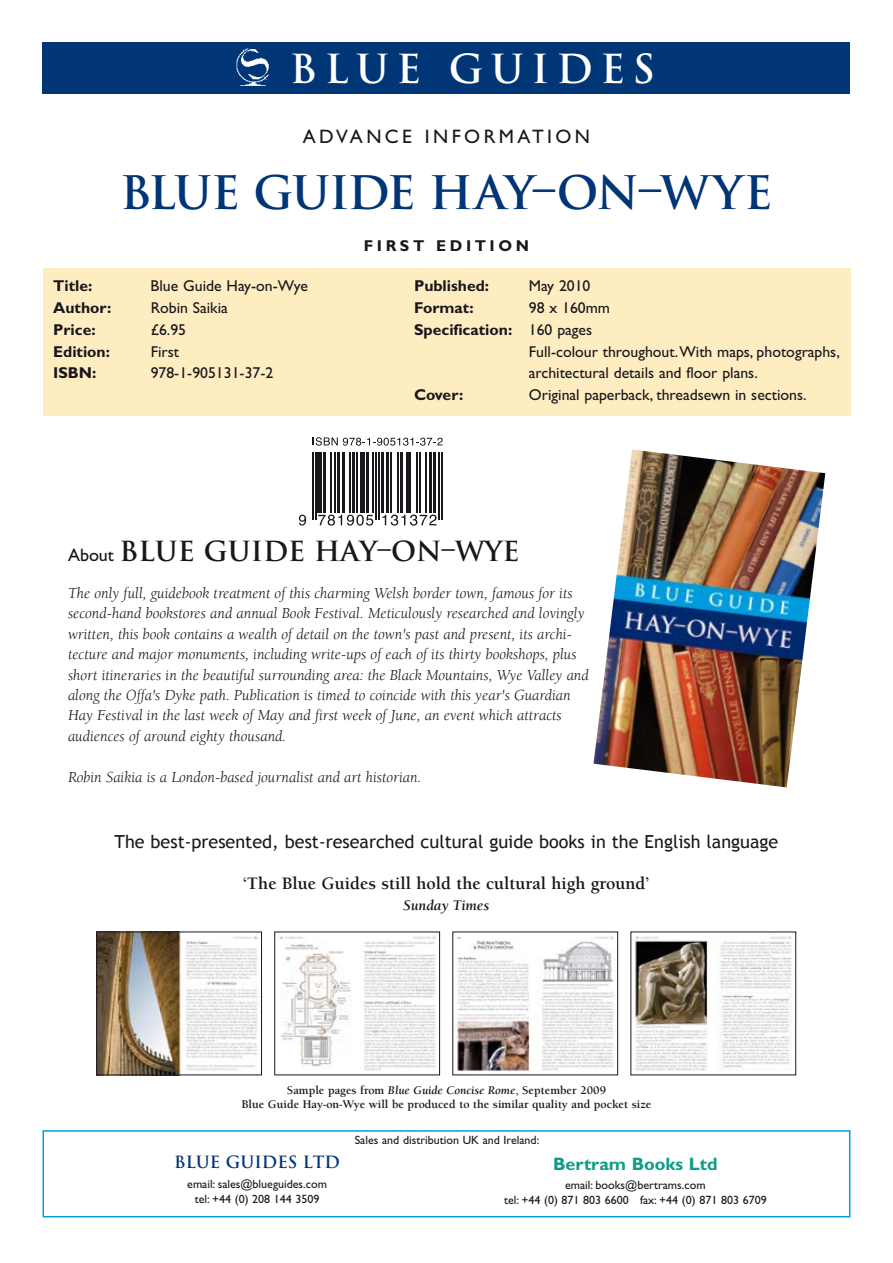
<style>
.page{position:relative;width:893px;height:1263px;background:#fff}
.page>*{position:absolute;margin:0;border:0;box-sizing:border-box;transform-origin:0 0}
.t1{font:45px "Trajan Bold H";letter-spacing:-.035em;color:#003576}
.t2{font:39px "Trajan Bold H";letter-spacing:.19em;color:#fff}
.t3{font:27px "Trajan Bold H";color:#1a171c}
.t4{font:19.5px "Gill Sans";letter-spacing:.175em;color:#1a171c}
.t5{font:18px "Trebuchet MS";color:#1a171c}
.t6{font:700 18px "Berkeley";color:#1a171c}
.t7{font:700 18px "Gill Sans";color:#0f9c88}
.t8{font:16.5px "Trajan Bold H";color:#003576}
.t9{font:italic 15.75px/20.4px "Berkeley";color:#1a171c}
.t10{font:15.75px "Gill Sans";color:#1a171c}
.t11{font:700 15.75px "Gill Sans";color:#1a171c}
.t12{font:italic 700 15px "Berkeley";color:#1a171c}
.t13{font:12px/15px "Gill Sans";color:#1a171c;text-align:center}
.t14{font:700 12px/14.4px "Berkeley";color:#1a171c;text-align:center}
.s1{font-weight:400}
.s2{font-family:"Gill Sans";font-size:18px}
.s3{font-style:italic}
</style>
<div class="page">
<div style="left:43px;top:268px;width:807px;height:148px;background:#ffedc2"></div>
<img style="left:593px;top:449px;width:232px;height:338px">
<div style="left:43px;top:1130px;width:807px;height:87px;border:2px solid #009ee0"></div>
<img style="left:274px;top:931px;width:166px;height:140px">
<div style="left:274px;top:932px;width:166px;height:143px;border:1px solid #1a171c"></div>
<img style="left:456px;top:936px;width:158px;height:136px">
<img style="left:630px;top:931px;width:166px;height:144px">
<img style="left:96px;top:931px;width:166px;height:142px">
<div style="left:96px;top:932px;width:166px;height:143px;border:1px solid #1a171c"></div>
<hr style="left:312px;top:452px;width:1px;height:67px;background:#1a171c">
<hr style="left:315px;top:452px;width:1px;height:67px;background:#1a171c">
<div style="left:317px;top:452px;width:5px;height:60px;background:#1a171c"></div>
<hr style="left:323px;top:452px;width:3px;height:60px;background:#1a171c">
<hr style="left:330px;top:452px;width:1px;height:60px;background:#1a171c">
<hr style="left:334px;top:452px;width:1px;height:60px;background:#1a171c">
<hr style="left:337px;top:452px;width:3px;height:60px;background:#1a171c">
<hr style="left:342px;top:452px;width:3px;height:60px;background:#1a171c">
<hr style="left:349px;top:452px;width:2px;height:60px;background:#1a171c">
<hr style="left:352px;top:452px;width:3px;height:60px;background:#1a171c">
<hr style="left:356px;top:452px;width:1px;height:60px;background:#1a171c">
<hr style="left:360px;top:452px;width:4px;height:60px;background:#1a171c">
<hr style="left:366px;top:452px;width:2px;height:60px;background:#1a171c">
<hr style="left:373px;top:452px;width:1px;height:60px;background:#1a171c">
<hr style="left:375px;top:452px;width:2px;height:67px;background:#1a171c">
<hr style="left:378px;top:452px;width:1px;height:67px;background:#1a171c">
<hr style="left:381px;top:452px;width:3px;height:60px;background:#1a171c">
<hr style="left:386px;top:452px;width:3px;height:60px;background:#1a171c">
<hr style="left:390px;top:452px;width:2px;height:60px;background:#1a171c">
<hr style="left:397px;top:452px;width:2px;height:60px;background:#1a171c">
<hr style="left:400px;top:452px;width:3px;height:60px;background:#1a171c">
<hr style="left:406px;top:452px;width:2px;height:60px;background:#1a171c">
<hr style="left:410px;top:452px;width:1px;height:60px;background:#1a171c">
<hr style="left:417px;top:452px;width:1px;height:60px;background:#1a171c">
<hr style="left:419px;top:452px;width:2px;height:60px;background:#1a171c">
<hr style="left:425px;top:452px;width:1px;height:60px;background:#1a171c">
<hr style="left:429px;top:452px;width:3px;height:60px;background:#1a171c">
<hr style="left:433px;top:452px;width:3px;height:60px;background:#1a171c">
<hr style="left:439px;top:452px;width:1px;height:67px;background:#1a171c">
<hr style="left:441px;top:452px;width:2px;height:67px;background:#1a171c">
<svg style="left:299px;top:515px;width:7px;height:10px"></svg>
<svg style="left:318px;top:515px;width:55px;height:10px"></svg>
<svg style="left:382px;top:515px;width:55px;height:10px"></svg>
<svg style="left:313px;top:437px;width:130px;height:9px"></svg>
<div style="left:43px;top:43px;width:807px;height:51px;background:#003576"></div>
<img style="left:236px;top:48px;width:33px;height:38px">
<h2 class="t2" style="left:290px;top:44px;width:367px">BLUE GUIDES</h2>
<p class="t4" style="left:303px;top:125px;width:289px">ADVANCE INFORMATION</p>
<h1 class="t1" style="left:120px;top:164px;width:654px">BLUE GUIDE HAY–ON–WYE</h1>
<p class="t11" style="left:364px;top:236px;width:112px">fir st EDITI</p>
<p class="t11" style="left:498px;top:236px;width:32px">ON</p>
<p class="t11" style="left:53px;top:277px;width:41px">Title:</p>
<p class="t10" style="left:151px;top:277px;width:159px">Blue Guide Hay-on-Wye</p>
<p class="t11" style="left:53px;top:298px;width:60px">Author:</p>
<p class="t10" style="left:151px;top:299px;width:79px">Robin Saikia</p>
<p class="t11" style="left:53px;top:320px;width:44px">Price:</p>
<p class="t10" style="left:151px;top:320px;width:37px">£6.95</p>
<p class="t11" style="left:53px;top:342px;width:58px">Edition:</p>
<p class="t10" style="left:151px;top:342px;width:30px">First</p>
<p class="t11" style="left:53px;top:364px;width:45px">ISBN:</p>
<p class="t10" style="left:151px;top:364px;width:124px">978-1-905131-37-2</p>
<p class="t11" style="left:414px;top:277px;width:77px">Published:</p>
<p class="t10" style="left:529px;top:277px;width:63px">May 2010</p>
<p class="t11" style="left:414px;top:298px;width:61px">Format:</p>
<p class="t10" style="left:529px;top:299px;width:83px">98 x 160mm</p>
<p class="t11" style="left:414px;top:320px;width:180px">Specification: <span class="s1">160 pages</span></p>
<p class="t10" style="left:529px;top:342px;width:312px">Full-colour throughout. With maps, photographs,</p>
<p class="t10" style="left:529px;top:364px;width:230px">architectural details and floor plans.</p>
<p class="t11" style="left:414px;top:385px;width:51px">Cover:</p>
<p class="t10" style="left:529px;top:386px;width:279px">Original paperback, threadsewn in sections.</p>
<h3 class="t3" style="left:68px;top:534px;width:453px"><span class="s2">About</span> BLUE GUIDE HAY–ON–WYE</h3>
<p class="t9" style="left:68px;top:583px;width:522px">The only full, guidebook treatment of this charming Welsh border town, famous for its second-hand bookstores and annual Book Festival. Meticulously researched and lovingly written, this book contains a wealth of detail on the town's past and present, its archi&shy;tecture and major monuments, including write-ups of each of its thirty bookshops, plus short itineraries in the beautiful surrounding area: the Black Mountains, Wye Valley and along the Offa's Dyke path. Publication is timed to coincide with this year's Guardian Hay Festival in the last week of May and first week of June, an event which attracts audiences of around eighty thousand.</p>
<p class="t9" style="left:68px;top:767px;width:355px">Robin Saikia is a London-based journalist and art historian.</p>
<p class="t5" style="left:115px;top:831px;width:665px">The best-presented, best-researched cultural guide books in the English language</p>
<p class="t6" style="left:243px;top:874px;width:407px">‘The Blue Guides still hold the cultural high ground’</p>
<p class="t12" style="left:403px;top:898px;width:88px">Sunday Times</p>
<p class="t14" style="left:241px;top:1083px;width:411px">Sample pages from <span class="s3">Blue Guide Concise Rome</span>, September 2009<br>Blue Guide Hay-on-Wye will be produced to the similar quality and pocket size</p>
<p class="t8" style="left:174px;top:1152px;width:167px">BLUE GUIDES LTD</p>
<p class="t13" style="left:187px;top:1176px;width:141px">email: sales@blueguides.com tel: +44 (0) 208 144 3509</p>
<p class="t13" style="left:355px;top:1133px;width:186px">Sales and distribution UK and Ireland:</p>
<p class="t7" style="left:553px;top:1153px;width:166px">Bertram Books Ltd</p>
<p class="t13" style="left:504px;top:1178px;width:264px">email: books@bertrams.com<br>tel: +44 (0) 871 803 6600 fax: +44 (0) 871 803 6709</p>
</div>
